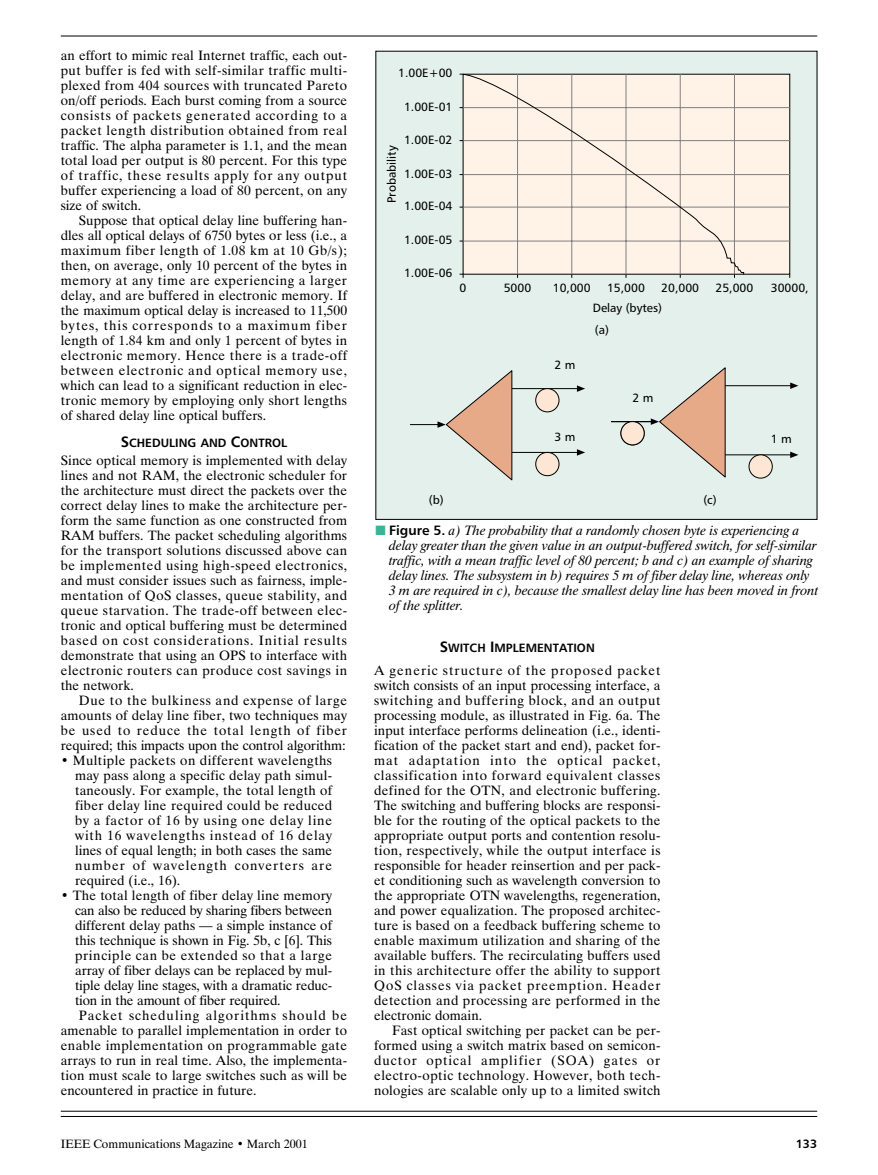
<style>
.page{position:relative;width:878px;height:1175px;background:#fff}
.page>*{position:absolute;margin:0;border:0;box-sizing:border-box;transform-origin:0 0}
.t1{font:13.5px/15px "Dutch 801 BT";letter-spacing:.01em;color:#000;text-align:justify}
.t2{font:italic 13.5px/15px "Dutch 801 BT";color:#000}
.t3{font:13.5px "Dutch 801 BT";letter-spacing:-.015em;color:#000}
.t4{font:13.5px "Dutch 801 BT";letter-spacing:-.01em;color:#000}
.t5{font:13.5px "Dutch 801 BT";letter-spacing:.035em;color:#000}
.t6{font:13.5px "Dutch 801 BT";letter-spacing:.05em;color:#000}
.t7{font:13.5px "Dutch 801 BT";letter-spacing:.075em;color:#000}
.t8{font:12px "Humanist 777 BT Roman B";color:#000}
.t9{font:12px "Humanist 777 BT Bold B";color:#000}
.t10{font:12px "Dutch 801 BT";color:#000}
.s1{font-size:15px}
.s2{color:#34b697}
.s3{font-family:"Humanist 777 BT Bold B";font-style:normal}
</style>
<div class="page">
<hr style="left:61px;top:36px;width:756px;height:1px;background:#000">
<hr style="left:61px;top:1116px;width:756px;height:1px;background:#000">
<hr style="left:61px;top:1110px;width:756px;height:1px;background:#000">
<div style="left:376px;top:51px;width:441px;height:468px;background:#e4f0eb"></div>
<hr style="left:712px;top:385px;width:81px;height:1px;background:#000">
<hr style="left:712px;top:454px;width:81px;height:1px;background:#000">
<hr style="left:499px;top:452px;width:81px;height:1px;background:#000">
<hr style="left:410px;top:424px;width:31px;height:1px;background:#000">
<hr style="left:499px;top:388px;width:81px;height:1px;background:#000">
<svg style="left:577px;top:385px;width:8px;height:7px"></svg>
<svg style="left:462px;top:73px;width:328px;height:205px;background:#f1e6dc"></svg>
<svg style="left:437px;top:370px;width:76px;height:111px"></svg>
<svg style="left:650px;top:367px;width:76px;height:111px"></svg>
<div style="left:535px;top:388px;width:24px;height:24px;background:#fde6d3;border:1px solid #000;border-radius:50%"></div>
<svg style="left:790px;top:451px;width:8px;height:7px"></svg>
<svg style="left:790px;top:382px;width:8px;height:7px"></svg>
<div style="left:748px;top:454px;width:24px;height:24px;background:#fde6d3;border:1px solid #000;border-radius:50%"></div>
<hr style="left:611px;top:421px;width:43px;height:1px;background:#000">
<div style="left:620px;top:421px;width:24px;height:24px;background:#fde6d3;border:1px solid #000;border-radius:50%"></div>
<svg style="left:577px;top:449px;width:8px;height:6px"></svg>
<div style="left:535px;top:452px;width:24px;height:24px;background:#fde6d3;border:1px solid #000;border-radius:50%"></div>
<p class="t1" style="left:61px;top:49px;width:288px">an effort to mimic real Internet traffic, each out&shy;put buffer is fed with self-similar traffic multi&shy;plexed from 404 sources with truncated Pareto on/off periods. Each burst coming from a source consists of packets generated according to a packet length distribution obtained from real traffic. The alpha parameter is 1.1, and the mean total load per output is 80 percent. For this type of traffic, these results apply for any output buffer experiencing a load of 80 percent, on any size of switch.</p>
<p class="t1" style="left:61px;top:214px;width:288px;text-indent:18px">Suppose that optical delay line buffering han&shy;dles all optical delays of 6750 bytes or less (i.e., a maximum fiber length of 1.08 km at 10 Gb/s); then, on average, only 10 percent of the bytes in memory at any time are experiencing a larger delay, and are buffered in electronic memory. If the maximum optical delay is increased to 11,500 bytes, this corresponds to a maximum fiber length of 1.84 km and only 1 percent of bytes in electronic memory. Hence there is a trade-off between electronic and optical memory use, which can lead to a significant reduction in elec&shy;tronic memory by employing only short lengths of shared delay line optical buffers.</p>
<p class="t9" style="left:121px;top:439px;width:168px"><span class="s1">S</span>CHEDULING AND <span class="s1">C</span>ONTROL</p>
<p class="t1" style="left:61px;top:454px;width:288px">Since optical memory is implemented with delay lines and not RAM, the electronic scheduler for the architecture must direct the packets over the correct delay lines to make the architecture per&shy;form the same function as one constructed from RAM buffers. The packet scheduling algorithms for the transport solutions discussed above can be implemented using high-speed electronics, and must consider issues such as fairness, imple&shy;mentation of QoS classes, queue stability, and queue starvation. The trade-off between elec&shy;tronic and optical buffering must be determined based on cost considerations. Initial results demonstrate that using an OPS to interface with electronic routers can produce cost savings in the network.</p>
<p class="t1" style="left:61px;top:694px;width:288px;text-indent:18px">Due to the bulkiness and expense of large amounts of delay line fiber, two techniques may be used to reduce the total length of fiber required; this impacts upon the control algorithm:</p>
<p class="t1" style="left:75px;top:754px;width:258px;text-indent:-14px">• Multiple packets on different wavelengths may pass along a specific delay path simul&shy;taneously. For example, the total length of fiber delay line required could be reduced by a factor of 16 by using one delay line with 16 wavelengths instead of 16 delay lines of equal length; in both cases the same number of wavelength converters are required (i.e., 16).</p>
<p class="t1" style="left:61px;top:889px;width:273px">• The total length of fiber delay line memory</p>
<p class="t3" style="left:75px;top:905px;width:258px">can also be reduced by sharing fibers between</p>
<p class="t1" style="left:75px;top:919px;width:258px">different delay paths — a simple instance of</p>
<p class="t1" style="left:75px;top:934px;width:258px">this technique is shown in Fig. 5b, c [6]. This</p>
<p class="t6" style="left:75px;top:950px;width:258px">principle can be extended so that a large</p>
<p class="t1" style="left:75px;top:964px;width:258px">array of fiber delays can be replaced by mul-</p>
<p class="t4" style="left:75px;top:980px;width:258px">tiple delay line stages, with a dramatic reduc-</p>
<p class="t3" style="left:75px;top:995px;width:207px">tion in the amount of fiber required.</p>
<p class="t7" style="left:79px;top:1010px;width:270px">Packet scheduling algorithms should be</p>
<p class="t1" style="left:61px;top:1024px;width:288px">amenable to parallel implementation in order to</p>
<p class="t5" style="left:61px;top:1040px;width:288px">enable implementation on programmable gate</p>
<p class="t1" style="left:61px;top:1054px;width:288px">arrays to run in real time. Also, the implementa-</p>
<p class="t1" style="left:61px;top:1069px;width:288px">tion must scale to large switches such as will be</p>
<p class="t1" style="left:61px;top:1084px;width:197px">encountered in practice in future.</p>
<p class="t8" style="left:398px;top:69px;width:56px">1.00E+00</p>
<p class="t8" style="left:404px;top:102px;width:50px">1.00E-01</p>
<p class="t8" style="left:404px;top:135px;width:50px">1.00E-02</p>
<p class="t8" style="left:387px;top:203px;width:59px;rotate:-90deg">Probability</p>
<p class="t8" style="left:404px;top:169px;width:50px">1.00E-03</p>
<p class="t8" style="left:404px;top:202px;width:50px">1.00E-04</p>
<p class="t8" style="left:404px;top:236px;width:50px">1.00E-05</p>
<p class="t8" style="left:404px;top:269px;width:50px">1.00E-06</p>
<p class="t8" style="left:459px;top:283px;width:8px">0</p>
<p class="t8" style="left:553px;top:283px;width:39px">10,000</p>
<p class="t8" style="left:607px;top:283px;width:39px">15,000</p>
<p class="t8" style="left:661px;top:283px;width:39px">20,000</p>
<p class="t8" style="left:715px;top:283px;width:39px">25,000</p>
<p class="t8" style="left:770px;top:283px;width:39px">30000,</p>
<p class="t8" style="left:503px;top:283px;width:29px">5000</p>
<p class="t8" style="left:592px;top:303px;width:71px">Delay (bytes)</p>
<p class="t8" style="left:595px;top:325px;width:16px">(a)</p>
<p class="t8" style="left:554px;top:360px;width:22px">2 m</p>
<p class="t8" style="left:632px;top:394px;width:22px">2 m</p>
<p class="t8" style="left:554px;top:432px;width:22px">3 m</p>
<p class="t8" style="left:770px;top:434px;width:22px">1 m</p>
<p class="t8" style="left:429px;top:496px;width:16px">(b)</p>
<p class="t8" style="left:703px;top:496px;width:15px">(c)</p>
<p class="t2" style="left:389px;top:524px;width:431px;text-indent:-13px"><span class="s2">■</span> <span class="s3">Figure 5.</span> a) The probability that a randomly chosen byte is experiencing a delay greater than the given value in an output-buffered switch, for self-similar traffic, with a mean traffic level of 80 percent; b and c) an example of sharing delay lines. The subsystem in b) requires 5 m of fiber delay line, whereas only 3 m are required in c), because the smallest delay line has been moved in front of the splitter.</p>
<p class="t9" style="left:440px;top:643px;width:156px"><span class="s1">S</span>WITCH <span class="s1">I</span>MPLEMENTATION</p>
<p class="t1" style="left:374px;top:664px;width:288px">A generic structure of the proposed packet switch consists of an input processing interface, a switching and buffering block, and an output processing module, as illustrated in Fig. 6a. The input interface performs delineation (i.e., identi&shy;fication of the packet start and end), packet for&shy;mat adaptation into the optical packet, classification into forward equivalent classes defined for the OTN, and electronic buffering.<br>The switching and buffering blocks are responsi&shy;ble for the routing of the optical packets to the appropriate output ports and contention resolu&shy;tion, respectively, while the output interface is responsible for header reinsertion and per pack&shy;et conditioning such as wavelength conversion to the appropriate OTN wavelengths, regeneration, and power equalization. The proposed architec&shy;ture is based on a feedback buffering scheme to enable maximum utilization and sharing of the available buffers. The recirculating buffers used in this architecture offer the ability to support QoS classes via packet preemption. Header detection and processing are performed in the electronic domain.</p>
<p class="t1" style="left:374px;top:1024px;width:288px;text-indent:18px">Fast optical switching per packet can be per&shy;formed using a switch matrix based on semicon&shy;ductor optical amplifier (SOA) gates or electro-optic technology. However, both tech&shy;nologies are scalable only up to a limited switch</p>
<p class="t10" style="left:61px;top:1139px;width:248px">IEEE Communications Magazine • March 2001</p>
<p class="t9" style="left:795px;top:1139px;width:23px">133</p>
</div>
